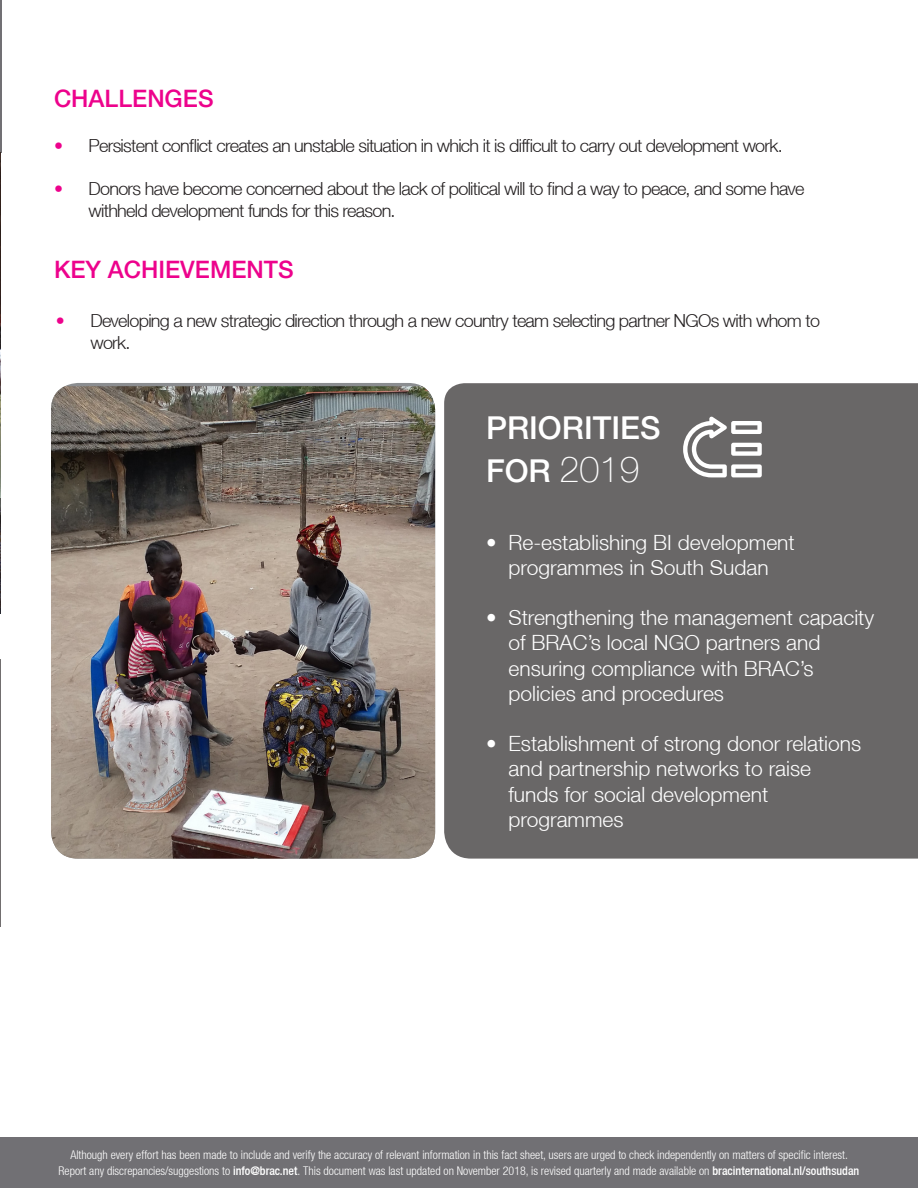
<style>
.page{position:relative;width:918px;height:1188px;background:#fff}
.page>*{position:absolute;margin:0;border:0;box-sizing:border-box;transform-origin:0 0}
.t1{font:100 36px "Helvetica Neue LT";color:#fff}
.t2{font:500 31.5px "Helvetica Neue LT";color:#fff}
.t3{font:500 24px "Helvetica Neue LT";color:#ed028c}
.t4{font:300 21px/25.2px "Helvetica Neue LT";color:#fff}
.t5{font:300 18px/21.6px "Helvetica Neue LT";letter-spacing:-.04em;color:#231f20}
.t6{font:300 condensed 12px/16.5px "Helvetica Neue LT";color:#fff;text-align:center}
.s1{color:#ed028c}
.s2{font-weight:500;font-size:31.5px}
.s3{font-weight:500}
</style>
<div class="page">
<img style="left:51px;top:386px;width:384px;height:473px">
<hr style="left:0;top:0;width:1px;height:153px;background:#717074">
<img style="left:0;top:153px;width:1px;height:345px">
<hr style="left:0;top:498px;width:1px;height:116px;background:#231f20">
<svg style="left:0;top:659px;width:1px;height:268px"></svg>
<div style="left:444px;top:383px;width:474px;height:476px;background:#696767"></div>
<svg style="left:683px;top:417px;width:79px;height:60px"></svg>
<div style="left:0;top:1138px;width:918px;height:50px;background:#717074"></div>
<p class="t3" style="left:54px;top:84px;width:161px">CHALLENGES</p>
<p class="t5" style="left:54px;top:134px;width:730px"><span class="s1">•</span> Persistent conflict creates an unstable situation in which it is difficult to carry out development work.</p>
<p class="t5" style="left:89px;top:178px;width:718px;text-indent:-35px"><span class="s1">•</span> Donors have become concerned about the lack of political will to find a way to peace, and some have withheld development funds for this reason.</p>
<p class="t3" style="left:54px;top:255px;width:241px">KEY ACHIEVEMENTS</p>
<p class="t5" style="left:90px;top:310px;width:731px;text-indent:-35px"><span class="s1">•</span> Developing a new strategic direction through a new country team selecting partner NGOs with whom to work.</p>
<p class="t2" style="left:486px;top:409px;width:176px">PRIORITIES</p>
<p class="t1" style="left:486px;top:449px;width:155px"><span class="s2">FOR</span> 2019</p>
<p class="t4" style="left:486px;top:529px;width:310px;text-align:center">• Re-establishing BI development programmes in South Sudan</p>
<p class="t4" style="left:508px;top:605px;width:367px;text-indent:-22px">• Strengthening the management capacity of BRAC’s local NGO partners and ensuring compliance with BRAC’s policies and procedures</p>
<p class="t4" style="left:508px;top:731px;width:354px;text-indent:-22px">• Establishment of strong donor relations and partnership networks to raise funds for social development</p>
<p class="t4" style="left:508px;top:806px;width:117px">programmes</p>
<p class="t6" style="left:59px;top:1146px;width:802px">Although every effort has been made to include and verify the accuracy of relevant information in this fact sheet, users are urged to check independently on matters of specific interest.<br>Report any discrepancies/suggestions to <span class="s3">info@brac.net</span>. This document was last updated on November 2018, is revised quarterly and made available on <span class="s3">bracinternational.nl/southsudan</span></p>
</div>
